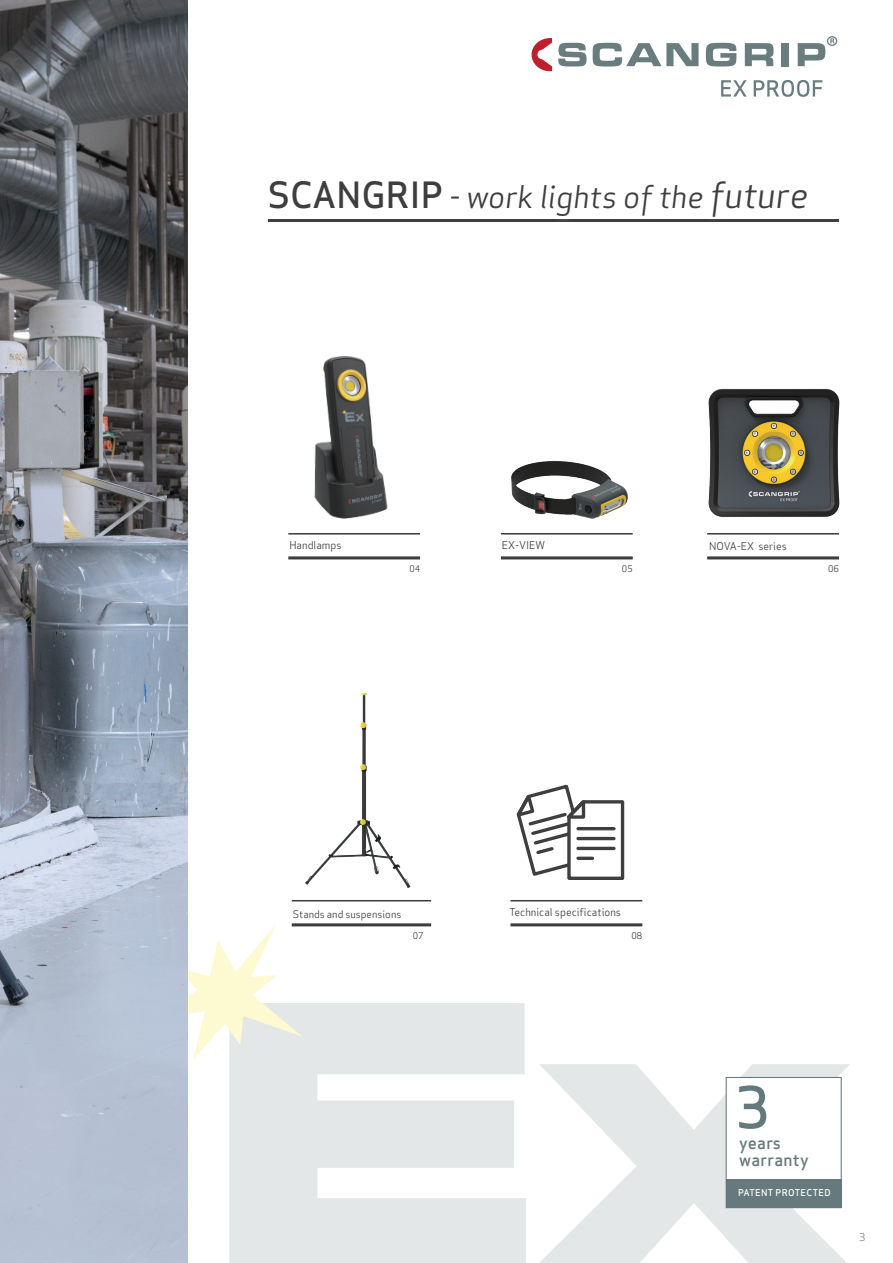
<style>
.page{position:relative;width:893px;height:1263px;background:#fff}
.page>*{position:absolute;margin:0;border:0;box-sizing:border-box;transform-origin:0 0}
.t1{font:500 56.1px "Apex Sans";color:#64797d}
.t2{font:italic 30.6px "Apex Sans";color:#3e3e3f}
.t3{font:500 16.8px "Apex Sans";letter-spacing:.02em;color:#66797d}
.t4{font:10.5px "Apex Sans";color:#3e3e3f}
.t5{font:10.5px "Apex Sans";color:#808285}
.t6{font:10.2px "Apex Sans";color:#3e3e3f}
.t7{font:500 9.15px "Apex Sans";letter-spacing:.04em;color:#fff}
.t8{font:9px "Apex Sans";color:#3e3e3f}
.s1{font-weight:500;font-style:normal;font-size:35.4px}
.s2{font-size:35.1px}
</style>
<div class="page">
<img style="left:0;top:0;width:187px;height:1263px">
<svg style="left:229px;top:1003px;width:296px;height:260px"></svg>
<svg style="left:518px;top:1054px;width:332px;height:209px"></svg>
<svg style="left:186px;top:923px;width:117px;height:136px"></svg>
<hr style="left:288px;top:533px;width:132px;height:1px;background:#3e3e3f">
<hr style="left:501px;top:533px;width:132px;height:1px;background:#3e3e3f">
<hr style="left:707px;top:533px;width:132px;height:1px;background:#3e3e3f">
<hr style="left:292px;top:900px;width:139px;height:1px;background:#3e3e3f">
<hr style="left:288px;top:556px;width:132px;height:3px;background:#3e3e3f">
<hr style="left:501px;top:556px;width:132px;height:3px;background:#3e3e3f">
<hr style="left:510px;top:900px;width:132px;height:1px;background:#3e3e3f">
<hr style="left:510px;top:923px;width:132px;height:3px;background:#3e3e3f">
<hr style="left:707px;top:556px;width:132px;height:3px;background:#3e3e3f">
<hr style="left:292px;top:923px;width:139px;height:3px;background:#3e3e3f">
<svg style="left:516px;top:784px;width:109px;height:96px"></svg>
<hr style="left:268px;top:219px;width:571px;height:3px;background:#3e3e3f">
<img style="left:511px;top:461px;width:117px;height:58px">
<img style="left:708px;top:388px;width:132px;height:129px">
<svg style="left:531px;top:38px;width:21px;height:33px"></svg>
<svg style="left:558px;top:43px;width:28px;height:24px"></svg>
<svg style="left:593px;top:43px;width:105px;height:24px"></svg>
<svg style="left:706px;top:43px;width:30px;height:24px"></svg>
<svg style="left:745px;top:43px;width:28px;height:23px"></svg>
<div style="left:781px;top:43px;width:8px;height:23px;background:#697d7f"></div>
<svg style="left:798px;top:36px;width:39px;height:30px"></svg>
<svg style="left:721px;top:80px;width:26px;height:17px"></svg>
<svg style="left:754px;top:80px;width:68px;height:17px"></svg>
<img style="left:314px;top:356px;width:74px;height:163px">
<div style="left:726px;top:1077px;width:115px;height:131px;background:#fff"></div>
<div style="left:726px;top:1179px;width:115px;height:29px;background:#66797d"></div>
<div style="left:726px;top:1077px;width:116px;height:131px;border:1px solid #64797d"></div>
<img style="left:305px;top:693px;width:106px;height:195px">
<div style="left:262px;top:174px;width:552px;height:50px;background:#fff"></div>
<p class="t2" style="left:268px;top:172px;width:542px"><span class="s1">SCANGRIP</span> - work lights of the <span class="s2">future</span></p>
<p class="t4" style="left:289px;top:536px;width:54px">Handlamps</p>
<p class="t4" style="left:502px;top:536px;width:45px">EX-VIEW</p>
<p class="t4" style="left:709px;top:537px;width:79px">NOVA-EX series</p>
<p class="t8" style="left:409px;top:561px;width:12px">04</p>
<p class="t8" style="left:622px;top:561px;width:12px">05</p>
<p class="t8" style="left:828px;top:561px;width:12px">06</p>
<p class="t6" style="left:293px;top:905px;width:110px">Stands and suspensions</p>
<p class="t4" style="left:509px;top:903px;width:113px">Technical specifications</p>
<p class="t8" style="left:413px;top:928px;width:12px">07</p>
<p class="t8" style="left:631px;top:928px;width:12px">08</p>
<p class="t1" style="left:736px;top:1058px;width:35px">3</p>
<p class="t3" style="left:739px;top:1127px;width:43px">years</p>
<p class="t3" style="left:739px;top:1145px;width:71px">warranty</p>
<p class="t7" style="left:738px;top:1185px;width:94px">PATENT PROTECTED</p>
<p class="t5" style="left:859px;top:1229px;width:8px">3</p>
</div>
